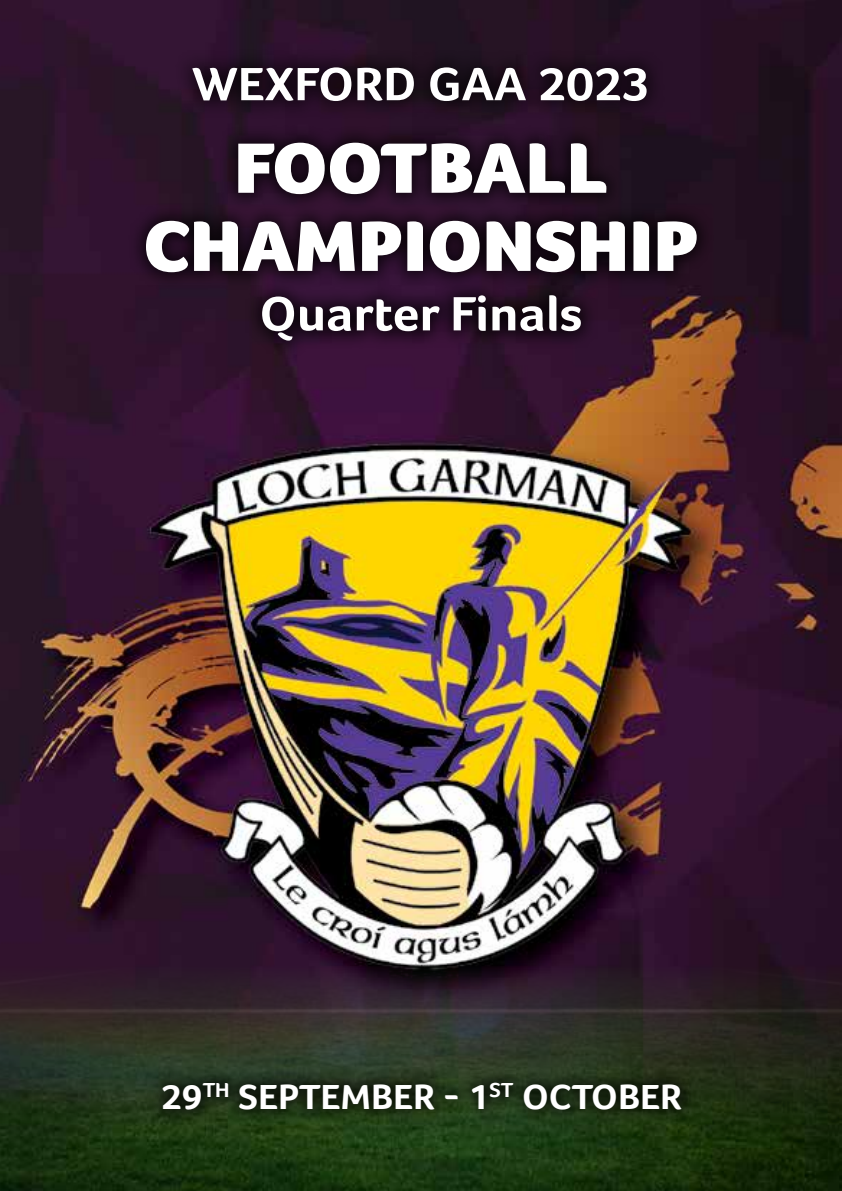
<style>
.page{position:relative;width:842px;height:1191px;background:#fff}
.page>*{position:absolute;margin:0;border:0;box-sizing:border-box;transform-origin:0 0}
.t1{font:900 73.2px/78.2px "Foco";color:#fff;text-align:center;scale:1.06 1}
.t2{font:700 49.6px "Foco";color:#fff;scale:1.06 1}
.t3{font:700 48px "Foco";color:#fff;scale:1.06 1}
.t4{font:700 35.6px "Foco";color:#fff;scale:1.06 1}
</style>
<div class="page">
<img style="left:0;top:0;width:842px;height:966px">
<img style="left:0;top:966px;width:842px;height:225px">
<div style="left:149px;top:1068px;width:547px;height:55px;background:#000;opacity:.66"></div>
<div style="left:128px;top:125px;width:587px;height:234px;background:#000;opacity:.75"></div>
<div style="left:174px;top:48px;width:491px;height:72px;background:#000;opacity:.75"></div>
<h3 class="t3" style="left:192px;top:56px;width:434px">WEXFORD GAA 2023</h3>
<h1 class="t1" style="left:143px;top:128px;width:525px">FOOTBALL<br>CHAMPIONSHIP</h1>
<h2 class="t2" style="left:260px;top:284px;width:306px">Quarter Finals</h2>
<p class="t4" style="left:161px;top:1075px;width:493px">29<sup>TH</sup> SEPTEMBER - 1<sup>ST</sup> OCTOBER</p>
</div>
